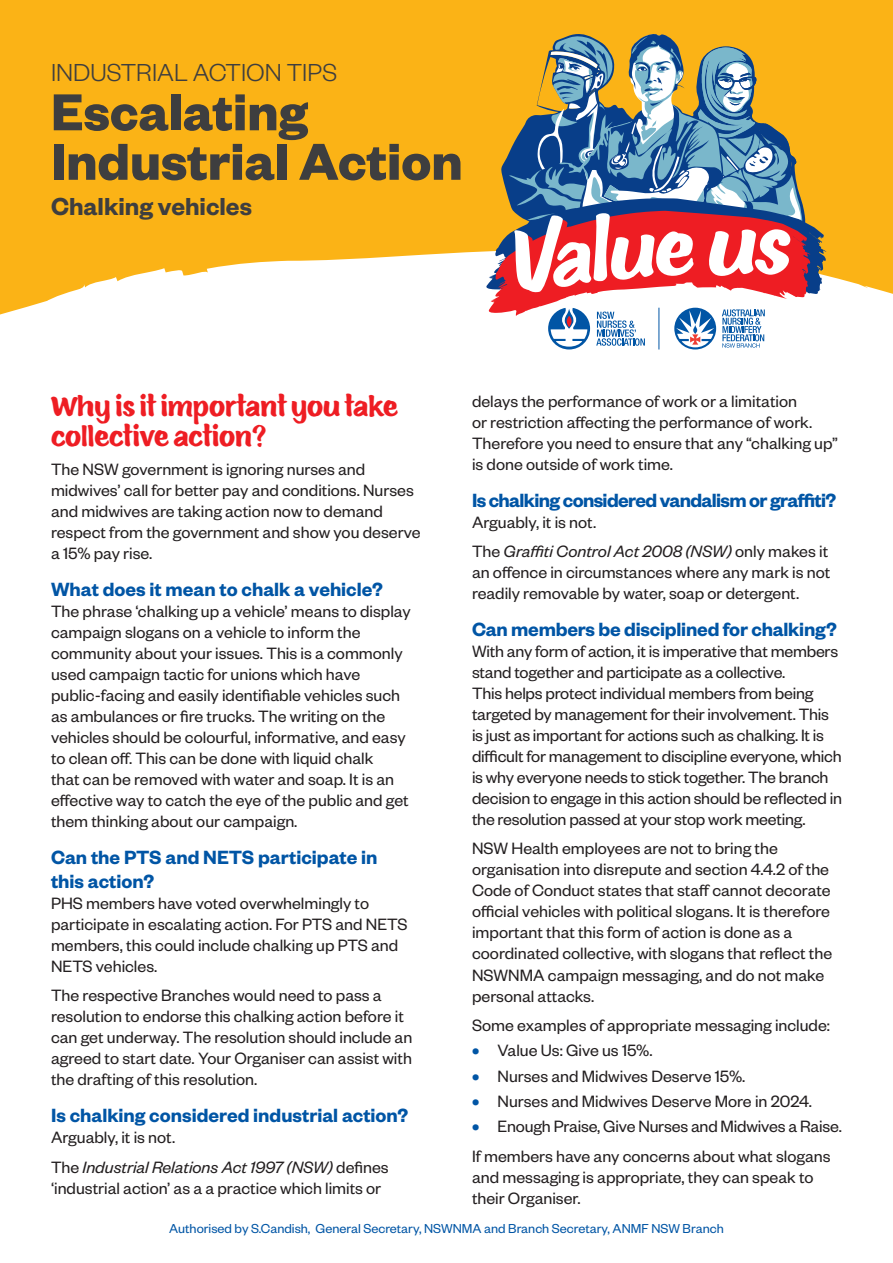
<style>
.page{position:relative;width:893px;height:1263px;background:#fff}
.page>*{position:absolute;margin:0;border:0;box-sizing:border-box;transform-origin:0 0}
.t1{font:700 57px/49.5px "Founders Grotesk";color:#3e3e3f}
.t2{font:27px/30px "Eds Market";color:#ee1d23}
.t3{font:300 27px "Founders Grotesk";color:#3e3e3f}
.t4{font:600 27px "Founders Grotesk";color:#3e3e3f}
.t5{font:600 21px/24px "Founders Grotesk";color:#0155a5}
.t6{font:600 21px "Founders Grotesk";letter-spacing:-.03em;color:#0155a5}
.t7{font:18px/21px "Founders Grotesk";color:#231f20}
.t8{font:italic 18px/29.5px "Founders Grotesk";color:#231f20}
.t9{font:14.25px "Founders Grotesk";color:#0155a5}
.s1{font-style:normal}
.s2{font-style:italic}
.s3{font-weight:700;color:#0155a5}
</style>
<div class="page">
<svg style="left:0;top:0;width:893px;height:315px;background:#fbbc33"></svg>
<svg style="left:484px;top:33px;width:342px;height:316px"></svg>
<hr style="left:659px;top:308px;width:1px;height:41px;background:#0155a5">
<h2 class="t3" style="left:51px;top:56px;width:288px">INDUSTRIAL ACTION TIPS</h2>
<h1 class="t1" style="left:51px;top:84px;width:413px">Escalating<br>Industrial Action</h1>
<h2 class="t4" style="left:51px;top:190px;width:202px">Chalking vehicles</h2>
<h2 class="t2" style="left:51px;top:392px;width:348px">Why is it important you take collective action?</h2>
<p class="t7" style="left:51px;top:458px;width:371px">The NSW government is ignoring nurses and midwives’ call for better pay and conditions. Nurses and midwives are taking action now to demand respect from the government and show you deserve a 15% pay rise.</p>
<p class="t5" style="left:51px;top:576px;width:333px">What does it mean to chalk a vehicle?</p>
<p class="t7" style="left:51px;top:600px;width:361px">The phrase ‘chalking up a vehicle’ means to display campaign slogans on a vehicle to inform the community about your issues. This is a commonly used campaign tactic for unions which have public-facing and easily identifiable vehicles such as ambulances or fire trucks. The writing on the vehicles should be colourful, informative, and easy to clean off. This can be done with liquid chalk<br>that can be removed with water and soap. It is an effective way to catch the eye of the public and get them thinking about our campaign.</p>
<p class="t5" style="left:51px;top:844px;width:328px">Can the PTS and NETS participate in this action?</p>
<p class="t7" style="left:51px;top:892px;width:358px">PHS members have voted overwhelmingly to participate in escalating action. For PTS and NETS members, this could include chalking up PTS and NETS vehicles.</p>
<p class="t7" style="left:51px;top:984px;width:363px">The respective Branches would need to pass a resolution to endorse this chalking action before it can get underway. The resolution should include an agreed to start date. Your Organiser can assist with the drafting of this resolution.</p>
<p class="t5" style="left:51px;top:1102px;width:359px">Is chalking considered industrial action?</p>
<p class="t8" style="left:51px;top:1122px;width:339px"><span class="s1">Arguably, it is not.<br>The</span> Industrial Relations Act 1997 (NSW) <span class="s1">defines</span></p>
<p class="t7" style="left:51px;top:1176px;width:332px">‘industrial action’ as a a practice which limits or</p>
<p class="t7" style="left:472px;top:390px;width:367px">delays the performance of work or a limitation<br>or restriction affecting the performance of work.<br>Therefore you need to ensure that any “chalking up” is done outside of work time.</p>
<p class="t6" style="left:472px;top:487px;width:366px">Is chalking considered vandalism or graffiti?</p>
<p class="t7" style="left:472px;top:506px;width:358px;line-height:29.5px">Arguably, it is not.<br>The <span class="s2">Graffiti Control Act 2008 (NSW)</span> only makes it</p>
<p class="t7" style="left:472px;top:561px;width:360px">an offence in circumstances where any mark is not readily removable by water, soap or detergent.</p>
<p class="t5" style="left:472px;top:616px;width:366px">Can members be disciplined for chalking?</p>
<p class="t7" style="left:472px;top:640px;width:371px">With any form of action, it is imperative that members stand together and participate as a collective.<br>This helps protect individual members from being targeted by management for their involvement. This is just as important for actions such as chalking. It is difficult for management to discipline everyone, which is why everyone needs to stick together. The branch decision to engage in this action should be reflected in the resolution passed at your stop work meeting.</p>
<p class="t7" style="left:472px;top:837px;width:362px">NSW Health employees are not to bring the organisation into disrepute and section 4.4.2 of the Code of Conduct states that staff cannot decorate official vehicles with political slogans. It is therefore important that this form of action is done as a coordinated collective, with slogans that reflect the NSWNMA campaign messaging, and do not make personal attacks.</p>
<p class="t7" style="left:472px;top:1014px;width:360px">Some examples of appropriate messaging include:</p>
<p class="t7" style="left:472px;top:1039px;width:182px"><span class="s3">•</span> Value Us: Give us 15%.</p>
<p class="t7" style="left:472px;top:1064px;width:275px"><span class="s3">•</span> Nurses and Midwives Deserve 15%.</p>
<p class="t7" style="left:472px;top:1090px;width:341px"><span class="s3">•</span> Nurses and Midwives Deserve More in 2024.</p>
<p class="t7" style="left:472px;top:1110px;width:371px;line-height:29.5px"><span class="s3">•</span> Enough Praise, Give Nurses and Midwives a Raise.<br>If members have any concerns about what slogans</p>
<p class="t7" style="left:472px;top:1165px;width:343px">and messaging is appropriate, they can speak to their Organiser.</p>
<p class="t9" style="left:169px;top:1220px;width:556px">Authorised by S.Candish, General Secretary, NSWNMA and Branch Secretary, ANMF NSW Branch</p>
</div>
